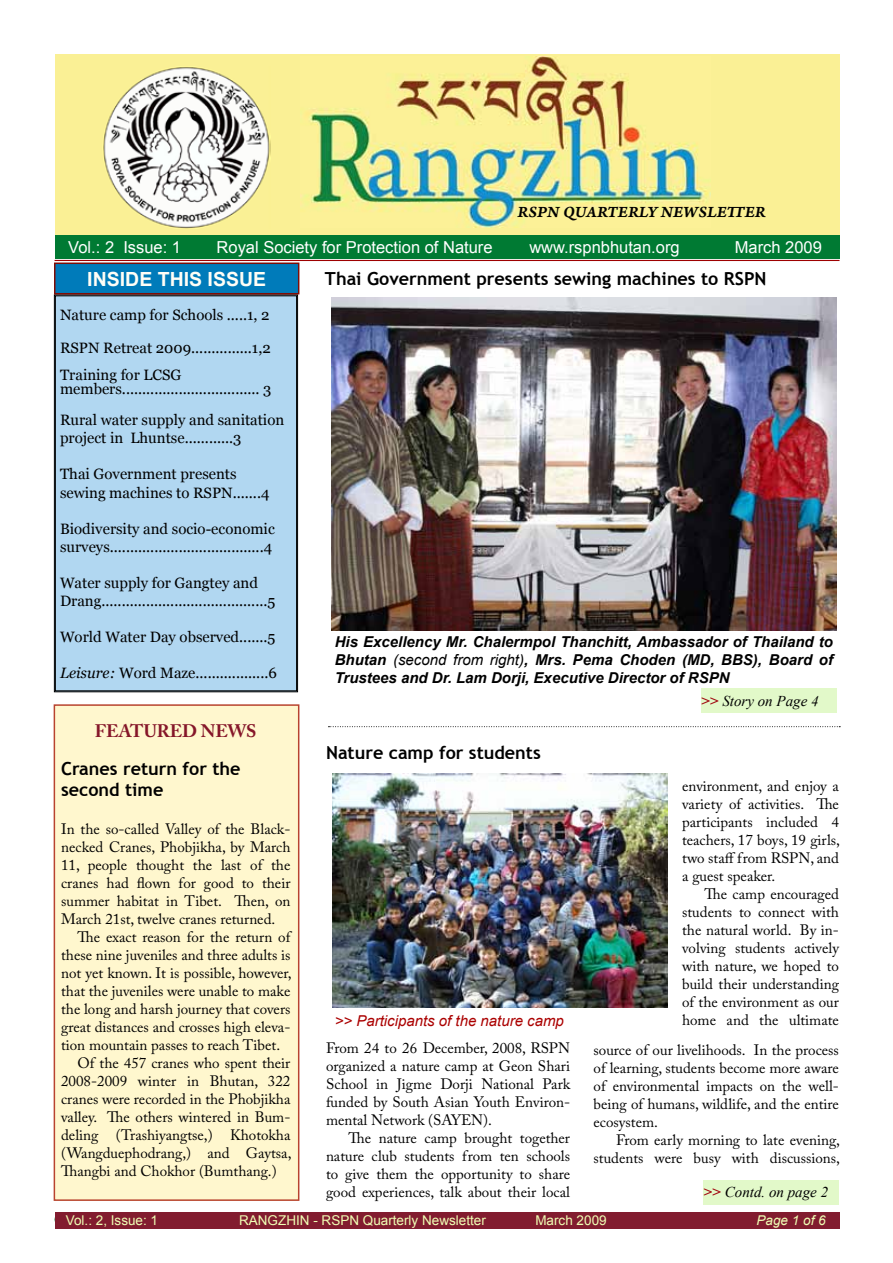
<style>
.page{position:relative;width:893px;height:1263px;background:#fff}
.page>*{position:absolute;margin:0;border:0;box-sizing:border-box;transform-origin:0 0}
.t1{font:700 19.5px "Arial";color:#fffef6}
.t2{font:700 18px/21.6px "Trebuchet MS";color:#000}
.t3{font:700 18px "Adobe Caslon Pro";letter-spacing:-.005em;color:#851629}
.t4{font:16.5px "Arial";color:#fff}
.t5{font:16.5px "Arno Pro Smbd Italic Caption";letter-spacing:.005em;color:#000}
.t6{font:15px/18px "Adobe Caslon Pro";color:#000;text-align:justify}
.t7{font:15px/18px "Georgia";color:#000}
.t8{font:italic 700 15px/18px "Arial";color:#000;text-align:justify}
.t9{font:italic 15px "Times New Roman";color:#000}
.t10{font:italic 15px "Arial";color:#ab0000}
.t11{font:13.5px "Arial";color:#f0ffb5}
.t12{font:italic 13.5px "Arial";color:#f0ffb5}
.s1{font-style:italic}
.s2{font-weight:400}
.s3{font-weight:700;font-style:normal;color:#a0040e}
</style>
<div class="page">
<div style="left:55px;top:54px;width:784px;height:181px;background:#faf095"></div>
<div style="left:54px;top:294px;width:244px;height:398px;background:#b1d7f1"></div>
<div style="left:55px;top:296px;width:242px;height:395px;border:1px solid #000"></div>
<hr style="left:55px;top:260px;width:784px;height:1px;background:#9e0000">
<div style="left:54px;top:705px;width:245px;height:495px;background:#fff7ce"></div>
<div style="left:54px;top:704px;width:245px;height:497px;border:2px solid #b8432f"></div>
<div style="left:55px;top:263px;width:244px;height:31px;background:#007bba"></div>
<div style="left:54px;top:262px;width:245px;height:32px;border:2px solid #7e0d07"></div>
<div style="left:704px;top:1180px;width:135px;height:24px;background:#e2f9c9"></div>
<img style="left:301px;top:56px;width:409px;height:171px">
<div style="left:55px;top:235px;width:784px;height:24px;background:#007a33"></div>
<div style="left:55px;top:1212px;width:784px;height:16px;background:#821c2f"></div>
<img style="left:103px;top:66px;width:167px;height:163px">
<svg style="left:328px;top:726px;width:512px;height:1px"></svg>
<img style="left:331px;top:297px;width:505px;height:334px">
<img style="left:333px;top:774px;width:334px;height:234px">
<div style="left:701px;top:688px;width:135px;height:25px;background:#e2f9c9"></div>
<p class="t5" style="left:517px;top:202px;width:250px">RSPN QUARTERLY NEWSLETTER</p>
<p class="t4" style="left:68px;top:237px;width:114px">Vol.: 2 Issue: 1</p>
<p class="t4" style="left:217px;top:237px;width:278px">Royal Society for Protection of Nature</p>
<p class="t4" style="left:529px;top:237px;width:152px">www.rspnbhutan.org</p>
<p class="t4" style="left:735px;top:237px;width:89px">March 2009</p>
<h1 class="t1" style="left:87px;top:266px;width:180px">INSIDE THIS ISSUE</h1>
<p class="t7" style="left:60px;top:306px;width:211px">Nature camp for Schools .....1, 2</p>
<p class="t7" style="left:60px;top:335px;width:212px;line-height:27px">RSPN Retreat 2009...............1,2<br>Training for LCSG</p>
<p class="t7" style="left:60px;top:373px;width:226px;line-height:31.5px">members.................................. 3<br>Rural water supply and sanitation</p>
<p class="t7" style="left:60px;top:429px;width:183px">project in Lhuntse............3</p>
<p class="t7" style="left:60px;top:465px;width:211px">Thai Government presents sewing machines to RSPN.......4</p>
<p class="t7" style="left:60px;top:519px;width:216px">Biodiversity and socio-economic surveys......................................4</p>
<p class="t7" style="left:60px;top:573px;width:217px">Water supply for Gangtey and<br>Drang.........................................5</p>
<p class="t7" style="left:60px;top:627px;width:217px">World Water Day observed.......5</p>
<p class="t7" style="left:60px;top:663px;width:218px"><span class="s1">Leisure:</span> Word Maze..................6</p>
<p class="t3" style="left:95px;top:720px;width:163px">FEATURED NEWS</p>
<p class="t2" style="left:61px;top:758px;width:181px">Cranes return for the second time</p>
<p class="t6" style="left:61px;top:820px;width:231px">In the so-called Valley of the Black&shy;necked Cranes, Phobjikha, by March 11, people thought the last of the cranes had flown for good to their summer habitat in Tibet. Then, on March 21st, twelve cranes returned.</p>
<p class="t6" style="left:78px;top:928px;width:214px">The exact reason for the return of</p>
<p class="t6" style="left:61px;top:946px;width:231px">these nine juveniles and three adults is</p>
<p class="t6" style="left:61px;top:964px;width:232px">not yet known. It is possible, however,</p>
<p class="t6" style="left:61px;top:982px;width:231px">that the juveniles were unable to make</p>
<p class="t6" style="left:61px;top:1000px;width:231px">the long and harsh journey that covers</p>
<p class="t6" style="left:61px;top:1018px;width:231px">great distances and crosses high eleva-</p>
<p class="t6" style="left:61px;top:1036px;width:221px">tion mountain passes to reach Tibet.</p>
<p class="t6" style="left:78px;top:1054px;width:214px">Of the 457 cranes who spent their</p>
<p class="t6" style="left:61px;top:1072px;width:231px">2008-2009 winter in Bhutan, 322</p>
<p class="t6" style="left:61px;top:1090px;width:231px">cranes were recorded in the Phobjikha</p>
<p class="t6" style="left:61px;top:1108px;width:231px">valley. The others wintered in Bum-</p>
<p class="t6" style="left:61px;top:1126px;width:231px">deling (Trashiyangtse,) Khotokha</p>
<p class="t6" style="left:61px;top:1144px;width:232px">(Wangduephodrang,) and Gaytsa,</p>
<p class="t6" style="left:61px;top:1162px;width:217px">Thangbi and Chokhor (Bumthang.)</p>
<p class="t2" style="left:325px;top:267px;width:443px">Thai Government presents sewing machines to RSPN</p>
<p class="t8" style="left:335px;top:633px;width:500px">His Excellency Mr. Chalermpol Thanchitt, Ambassador of Thailand to Bhutan <span class="s2">(second from right)</span>, Mrs. Pema Choden (MD, BBS), Board of Trustees and Dr. Lam Dorji, Executive Director of RSPN</p>
<p class="t2" style="left:326px;top:742px;width:216px">Nature camp for students</p>
<p class="t10" style="left:335px;top:1011px;width:231px">&gt;&gt; Participants of the nature camp</p>
<p class="t6" style="left:326px;top:1039px;width:246px">From 24 to 26 December, 2008, RSPN organized a nature camp at Geon Shari School in Jigme Dorji National Park funded by South Asian Youth Environ&shy;mental Network (SAYEN).</p>
<p class="t6" style="left:326px;top:1129px;width:246px;text-indent:22px">The nature camp brought together nature club students from ten schools to give them the opportunity to share good experiences, talk about their local</p>
<p class="t9" style="left:701px;top:690px;width:119px"><span class="s3">&gt;&gt;</span> Story on Page 4</p>
<p class="t6" style="left:682px;top:777px;width:159px">environment, and enjoy a variety of activities. The participants included 4 teachers, 17 boys, 19 girls, two staff from RSPN, and a guest speaker.</p>
<p class="t6" style="left:682px;top:885px;width:158px;text-indent:22px">The camp encouraged students to connect with the natural world. By in&shy;volving students actively with nature, we hoped to build their understanding of the environment as our home and the ultimate</p>
<p class="t6" style="left:593px;top:1041px;width:247px">source of our livelihoods. In the process of learning, students become more aware of environmental impacts on the well&shy;being of humans, wildlife, and the entire ecosystem.</p>
<p class="t6" style="left:593px;top:1131px;width:248px;text-align:right">From early morning to late evening, students were busy with discussions,</p>
<p class="t9" style="left:704px;top:1182px;width:126px"><span class="s3">&gt;&gt;</span> Contd. on page 2</p>
<p class="t11" style="left:66px;top:1211px;width:94px">Vol.: 2, Issue: 1</p>
<p class="t11" style="left:239px;top:1211px;width:248px">RANGZHIN - RSPN Quarterly Newsletter</p>
<p class="t11" style="left:535px;top:1211px;width:73px">March 2009</p>
<p class="t12" style="left:757px;top:1211px;width:71px">Page 1 of 6</p>
</div>
